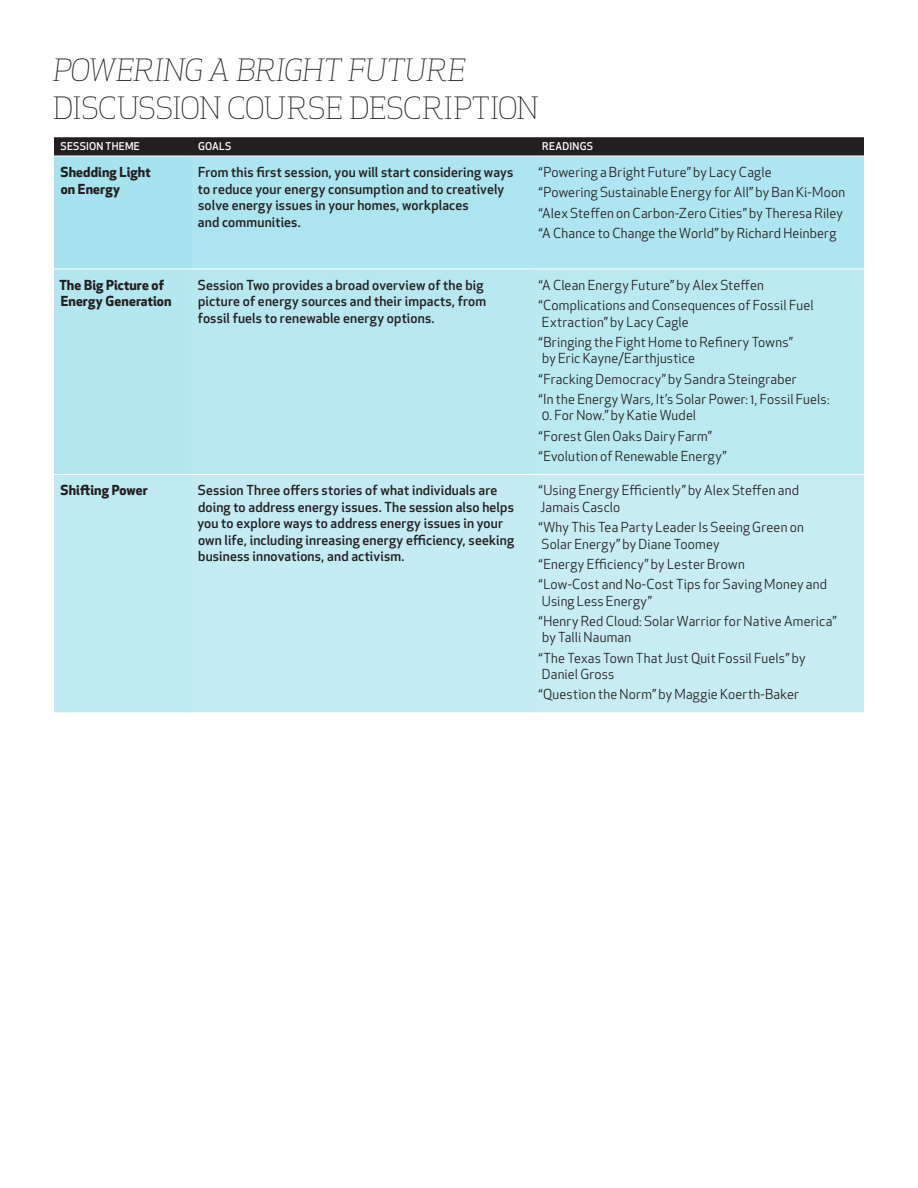
<style>
.page{position:relative;width:918px;height:1188px;background:#fff}
.page>*{position:absolute;margin:0;border:0;box-sizing:border-box;transform-origin:0 0}
.t1{font:300 30px/37.5px "Apex Serif";letter-spacing:-.01em;color:#231f20}
.Course___Readings__M{font:13.5px/16.5px "Apex New";letter-spacing:.015em;color:#231f20}
.Course___Description{font:500 13.5px/16.5px "Apex New";letter-spacing:.01em;color:#231f20}
.Course___Session_The{font:700 13.5px/16.5px "Apex New";letter-spacing:.01em;color:#231f20}
.Course___Table_Head{font:500 10.5px "Apex New";letter-spacing:.025em;color:#fff}
.s1{font-style:italic}
</style>
<div class="page">
<svg style="left:54px;top:137px;width:810px;height:19px;background:#2b2728"></svg>
<div style="left:54px;top:156px;width:138px;height:113px;background:#a7e3ef"></div>
<div style="left:192px;top:156px;width:344px;height:113px;background:#ace4ef"></div>
<div style="left:536px;top:156px;width:328px;height:113px;background:#afe5f0"></div>
<div style="left:54px;top:269px;width:138px;height:205px;background:#b4e6f1"></div>
<div style="left:192px;top:269px;width:344px;height:205px;background:#b8e7f1"></div>
<div style="left:536px;top:269px;width:328px;height:205px;background:#bbe9f2"></div>
<div style="left:54px;top:474px;width:138px;height:239px;background:#bfeaf3"></div>
<div style="left:192px;top:474px;width:344px;height:239px;background:#c4ebf4"></div>
<div style="left:536px;top:474px;width:328px;height:239px;background:#c7ecf4"></div>
<hr style="left:54px;top:156px;width:138px;height:1px;background:#fff">
<hr style="left:192px;top:156px;width:344px;height:1px;background:#fff">
<hr style="left:536px;top:156px;width:328px;height:1px;background:#fff">
<hr style="left:54px;top:268px;width:138px;height:1px;background:#fff">
<hr style="left:192px;top:268px;width:344px;height:1px;background:#fff">
<hr style="left:536px;top:268px;width:328px;height:1px;background:#fff">
<hr style="left:54px;top:474px;width:138px;height:1px;background:#fff">
<hr style="left:192px;top:474px;width:344px;height:1px;background:#fff">
<hr style="left:536px;top:474px;width:328px;height:1px;background:#fff">
<hr style="left:54px;top:712px;width:138px;height:1px;background:#fff">
<hr style="left:192px;top:712px;width:344px;height:1px;background:#fff">
<hr style="left:536px;top:712px;width:328px;height:1px;background:#fff">
<p class="t1" style="left:53px;top:51px;width:488px"><span class="s1">POWERING A BRIGHT FUTURE<br></span>DISCUSSION COURSE DESCRIPTION</p>
<p class="Course___Table_Head" style="left:61px;top:140px;width:81px">SESSION THEME</p>
<p class="Course___Table_Head" style="left:198px;top:140px;width:35px">GOALS</p>
<p class="Course___Table_Head" style="left:542px;top:140px;width:52px">READINGS</p>
<p class="Course___Session_The" style="left:61px;top:163px;width:92px">Shedding Light on Energy</p>
<p class="Course___Description" style="left:198px;top:164px;width:317px">From this first session, you will start considering ways to reduce your energy consumption and to creatively solve energy issues in your homes, workplaces<br>and communities.</p>
<p class="Course___Readings__M" style="left:539px;top:164px;width:234px">“Powering a Bright Future” by Lacy Cagle</p>
<p class="Course___Readings__M" style="left:539px;top:184px;width:308px">“Powering Sustainable Energy for All” by Ban Ki-Moon</p>
<p class="Course___Readings__M" style="left:539px;top:204px;width:306px">“Alex Steffen on Carbon-Zero Cities” by Theresa Riley</p>
<p class="Course___Readings__M" style="left:539px;top:225px;width:299px">“A Chance to Change the World” by Richard Heinberg</p>
<p class="Course___Session_The" style="left:59px;top:276px;width:114px">The Big Picture of<br>Energy Generation</p>
<p class="Course___Description" style="left:198px;top:276px;width:290px">Session Two provides a broad overview of the big picture of energy sources and their impacts, from fossil fuels to renewable energy options.</p>
<p class="Course___Readings__M" style="left:539px;top:277px;width:227px">“A Clean Energy Future” by Alex Steffen</p>
<p class="Course___Readings__M" style="left:539px;top:297px;width:276px">“Complications and Consequences of Fossil Fuel<br>Extraction” by Lacy Cagle</p>
<p class="Course___Readings__M" style="left:539px;top:334px;width:255px">“Bringing the Fight Home to Refinery Towns” by Eric Kayne/Earthjustice</p>
<p class="Course___Readings__M" style="left:539px;top:370px;width:259px">“Fracking Democracy” by Sandra Steingraber</p>
<p class="Course___Readings__M" style="left:539px;top:391px;width:292px">“In the Energy Wars, It’s Solar Power: 1, Fossil Fuels:</p>
<p class="Course___Readings__M" style="left:542px;top:407px;width:156px">0. For Now.” by Katie Wudel</p>
<p class="Course___Readings__M" style="left:539px;top:427px;width:175px">“Forest Glen Oaks Dairy Farm”</p>
<p class="Course___Readings__M" style="left:539px;top:448px;width:189px">“Evolution of Renewable Energy”</p>
<p class="Course___Session_The" style="left:61px;top:482px;width:89px">Shifting Power</p>
<p class="Course___Description" style="left:197px;top:482px;width:318px">Session Three offers stories of what individuals are doing to address energy issues. The session also helps you to explore ways to address energy issues in your own life, including inreasing energy efficiency, seeking business innovations, and activism.</p>
<p class="Course___Readings__M" style="left:539px;top:482px;width:262px">“Using Energy Efficiently” by Alex Steffen and<br>Jamais Casclo</p>
<p class="Course___Readings__M" style="left:539px;top:519px;width:266px">“Why This Tea Party Leader Is Seeing Green on<br>Solar Energy” by Diane Toomey</p>
<p class="Course___Readings__M" style="left:539px;top:556px;width:207px">“Energy Efficiency” by Lester Brown</p>
<p class="Course___Readings__M" style="left:539px;top:576px;width:290px">“Low-Cost and No-Cost Tips for Saving Money and<br>Using Less Energy”</p>
<p class="Course___Readings__M" style="left:539px;top:613px;width:299px">“Henry Red Cloud: Solar Warrior for Native America” by Talli Nauman</p>
<p class="Course___Readings__M" style="left:539px;top:649px;width:268px">“The Texas Town That Just Quit Fossil Fuels” by<br>Daniel Gross</p>
<p class="Course___Readings__M" style="left:539px;top:686px;width:262px">“Question the Norm” by Maggie Koerth-Baker</p>
</div>
